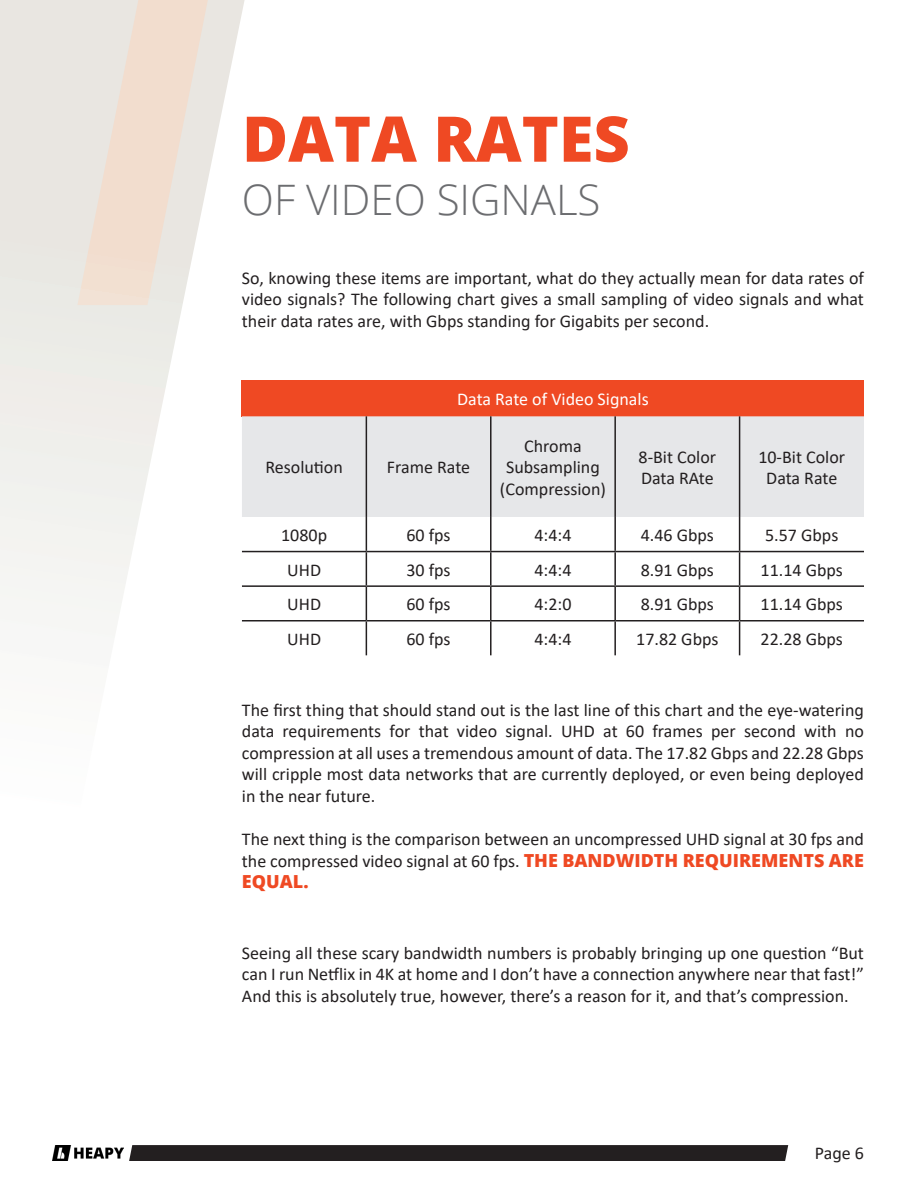
<style>
.page{position:relative;width:918px;height:1188px;background:#fff}
.page>*{position:absolute;margin:0;border:0;box-sizing:border-box;transform-origin:0 0}
.t1{font:800 63px "Open Sans";color:#ef4923}
.t2{font:300 42px "Open Sans";color:#6c6d70}
.t3{font:18px/21.6px "Calibri";color:#231f20;text-align:justify}
.t4{font:18px "Calibri";color:#fff}
.s1{font-family:"Open Sans";font-weight:800;color:#ef4923}
</style>
<div class="page">
<div style="left:245px;top:1145px;width:543px;height:16px;background:#231f20"></div>
<svg style="left:0;top:0;width:245px;height:1161px"></svg>
<svg style="left:77px;top:0;width:140px;height:305px"></svg>
<div style="left:242px;top:380px;width:622px;height:36px;background:#ef4923"></div>
<div style="left:242px;top:416px;width:622px;height:101px;background:#e6e7e9"></div>
<hr style="left:366px;top:416px;width:1px;height:101px;background:#231f20">
<hr style="left:490px;top:416px;width:2px;height:101px;background:#231f20">
<hr style="left:614px;top:416px;width:2px;height:101px;background:#231f20">
<hr style="left:739px;top:416px;width:1px;height:101px;background:#231f20">
<hr style="left:366px;top:517px;width:1px;height:34px;background:#231f20">
<hr style="left:490px;top:517px;width:2px;height:34px;background:#231f20">
<hr style="left:614px;top:517px;width:2px;height:34px;background:#231f20">
<hr style="left:739px;top:517px;width:1px;height:34px;background:#231f20">
<hr style="left:242px;top:551px;width:124px;height:1px;background:#231f20">
<hr style="left:366px;top:551px;width:125px;height:1px;background:#231f20">
<hr style="left:366px;top:552px;width:1px;height:33px;background:#231f20">
<hr style="left:491px;top:551px;width:124px;height:1px;background:#231f20">
<hr style="left:490px;top:552px;width:2px;height:33px;background:#231f20">
<hr style="left:615px;top:551px;width:125px;height:1px;background:#231f20">
<hr style="left:614px;top:552px;width:2px;height:33px;background:#231f20">
<hr style="left:740px;top:551px;width:124px;height:1px;background:#231f20">
<hr style="left:739px;top:552px;width:1px;height:33px;background:#231f20">
<hr style="left:242px;top:585px;width:124px;height:2px;background:#231f20">
<hr style="left:366px;top:585px;width:125px;height:2px;background:#231f20">
<hr style="left:366px;top:587px;width:1px;height:33px;background:#231f20">
<hr style="left:491px;top:585px;width:124px;height:2px;background:#231f20">
<hr style="left:490px;top:587px;width:2px;height:33px;background:#231f20">
<hr style="left:615px;top:585px;width:125px;height:2px;background:#231f20">
<hr style="left:614px;top:587px;width:2px;height:33px;background:#231f20">
<hr style="left:740px;top:585px;width:124px;height:2px;background:#231f20">
<hr style="left:739px;top:587px;width:1px;height:33px;background:#231f20">
<hr style="left:242px;top:620px;width:124px;height:2px;background:#231f20">
<hr style="left:366px;top:620px;width:125px;height:2px;background:#231f20">
<hr style="left:366px;top:622px;width:1px;height:33px;background:#231f20">
<hr style="left:491px;top:620px;width:124px;height:2px;background:#231f20">
<hr style="left:490px;top:622px;width:2px;height:33px;background:#231f20">
<hr style="left:615px;top:620px;width:125px;height:2px;background:#231f20">
<hr style="left:614px;top:622px;width:2px;height:33px;background:#231f20">
<hr style="left:740px;top:620px;width:124px;height:2px;background:#231f20">
<hr style="left:739px;top:622px;width:1px;height:33px;background:#231f20">
<p class="t1" style="left:242px;top:91px;width:389px">DATA RATES</p>
<p class="t2" style="left:242px;top:171px;width:360px">OF VIDEO SIGNALS</p>
<p class="t3" style="left:242px;top:266px;width:624px">So, knowing these items are important, what do they actually mean for data rates of video signals? The following chart gives a small sampling of video signals and what their data rates are, with Gbps standing for Gigabits per second.</p>
<p class="t4" style="left:457px;top:387px;width:193px">Data Rate of Video Signals</p>
<p class="t3" style="left:265px;top:456px;width:79px">Resolution</p>
<p class="t3" style="left:387px;top:456px;width:85px">Frame Rate</p>
<p class="t3" style="left:500px;top:435px;width:107px;text-align:center">Chroma<br>Subsampling (Compression)</p>
<p class="t3" style="left:639px;top:445px;width:79px">8-Bit Color<br>Data RAte</p>
<p class="t3" style="left:758px;top:445px;width:88px;text-align:center">10-Bit Color<br>Data Rate</p>
<p class="t3" style="left:281px;top:524px;width:47px">1080p</p>
<p class="t3" style="left:406px;top:524px;width:46px">60 fps</p>
<p class="t3" style="left:534px;top:524px;width:39px">4:4:4</p>
<p class="t3" style="left:641px;top:524px;width:75px">4.46 Gbps</p>
<p class="t3" style="left:765px;top:524px;width:75px">5.57 Gbps</p>
<p class="t3" style="left:287px;top:558px;width:35px">UHD</p>
<p class="t3" style="left:406px;top:558px;width:46px">30 fps</p>
<p class="t3" style="left:534px;top:558px;width:39px">4:4:4</p>
<p class="t3" style="left:641px;top:558px;width:75px">8.91 Gbps</p>
<p class="t3" style="left:761px;top:558px;width:84px">11.14 Gbps</p>
<p class="t3" style="left:287px;top:593px;width:35px">UHD</p>
<p class="t3" style="left:406px;top:593px;width:46px">60 fps</p>
<p class="t3" style="left:534px;top:593px;width:39px">4:2:0</p>
<p class="t3" style="left:641px;top:593px;width:75px">8.91 Gbps</p>
<p class="t3" style="left:761px;top:593px;width:84px">11.14 Gbps</p>
<p class="t3" style="left:287px;top:628px;width:35px">UHD</p>
<p class="t3" style="left:406px;top:628px;width:46px">60 fps</p>
<p class="t3" style="left:534px;top:628px;width:39px">4:4:4</p>
<p class="t3" style="left:636px;top:628px;width:84px">17.82 Gbps</p>
<p class="t3" style="left:761px;top:628px;width:84px">22.28 Gbps</p>
<p class="t3" style="left:242px;top:698px;width:624px">The first thing that should stand out is the last line of this chart and the eye-watering data requirements for that video signal. UHD at 60 frames per second with no compression at all uses a tremendous amount of data. The 17.82 Gbps and 22.28 Gbps will cripple most data networks that are currently deployed, or even being deployed in the near future.</p>
<p class="t3" style="left:242px;top:828px;width:624px">The next thing is the comparison between an uncompressed UHD signal at 30 fps and the compressed video signal at 60 fps. <span class="s1">THE BANDWIDTH REQUIREMENTS ARE EQUAL.</span></p>
<p class="t3" style="left:242px;top:941px;width:624px">Seeing all these scary bandwidth numbers is probably bringing up one question “But can I run Netflix in 4K at home and I don’t have a connection anywhere near that fast!” And this is absolutely true, however, there’s a reason for it, and that’s compression.</p>
<p class="t3" style="left:815px;top:1141px;width:51px">Page 6</p>
</div>
